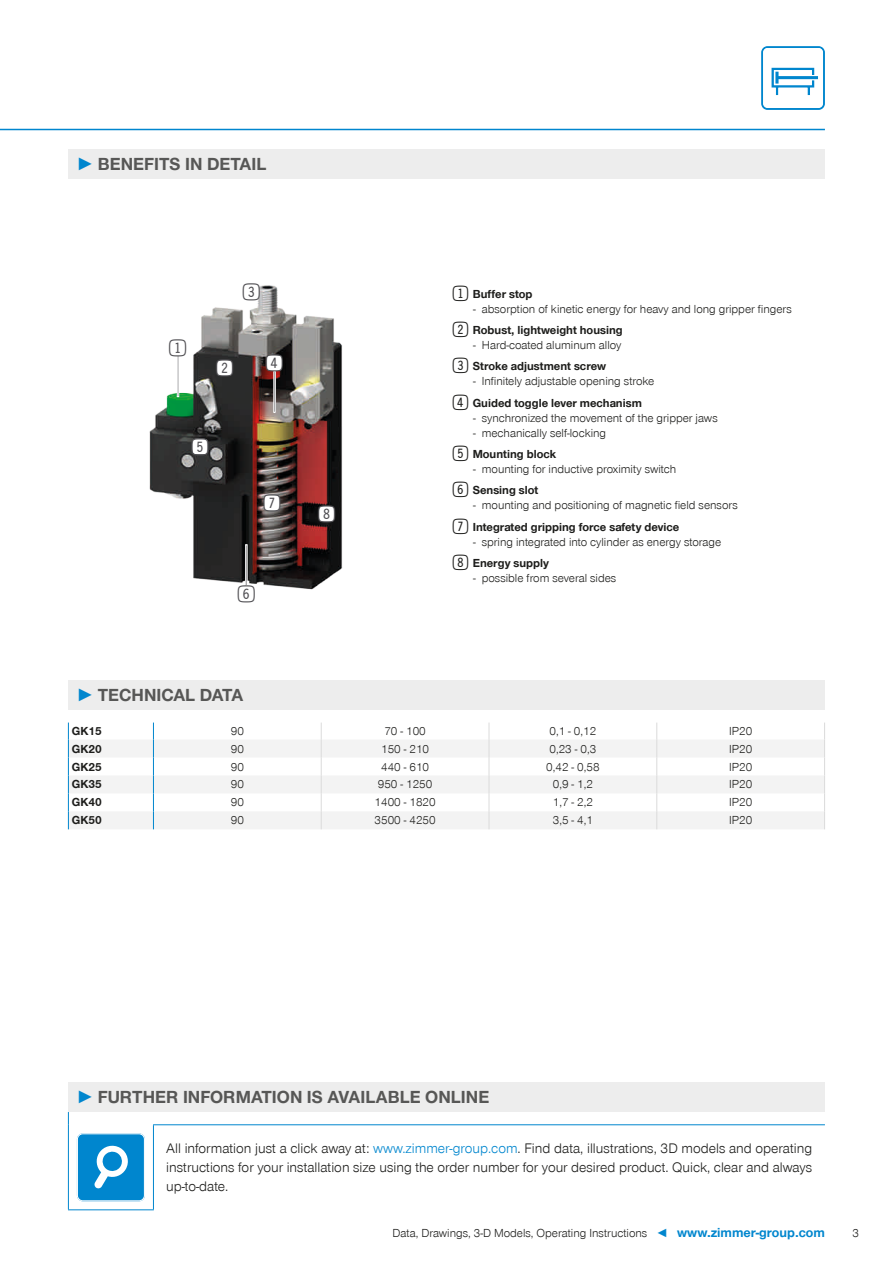
<style>
.page{position:relative;width:893px;height:1263px;background:#fff}
.page>*{position:absolute;margin:0;border:0;box-sizing:border-box;transform-origin:0 0}
.t1{font:28.2px "Double Digits Super Square";color:#4f4e52}
.t2{font:700 18px "Zimmer Group Sans Global";color:#575756}
.CB_AF_Fließtext_9_5{font:300 14.25px/19.2px "Zimmer Group Sans Global";color:#1d1d1b;text-align:justify}
.CB_AF_Seitenzahl_rec{font:300 12px "Zimmer Group Sans Global";color:#1d1d1b}
.CB_AF_Seitenzahl_lin{font:700 12px "Zimmer Group Sans Global";color:#1d1d1b}
.CB_AF_Fußnote_zentri{font:300 12px "Zimmer Group Sans Global";color:#1d1d1b}
.s1{font-family:"Zimmer Group Sans";color:#0086ce}
.s2{font-family:"Double Digits Super Square";font-weight:400;font-size:25.5px}
.s3{color:#0086ce}
.s4{font-weight:700;font-size:13.5px;color:#0086ce}
</style>
<div class="page">
<svg style="left:761px;top:46px;width:64px;height:64px"></svg>
<img style="left:149px;top:285px;width:194px;height:305px">
<div style="left:266px;top:355px;width:16px;height:16px;background:#fff;border-radius:50%"></div>
<div style="left:192px;top:439px;width:16px;height:15px;background:#fff;border-radius:50%"></div>
<div style="left:217px;top:360px;width:15px;height:16px;background:#fff;border-radius:50%"></div>
<div style="left:319px;top:506px;width:16px;height:16px;background:#fff;border-radius:50%"></div>
<div style="left:264px;top:495px;width:16px;height:16px;background:#fff;border-radius:50%"></div>
<div style="left:243px;top:284px;width:16px;height:15px;background:#fff;border-radius:50%"></div>
<div style="left:245px;top:544px;width:2px;height:42px;border:1px solid #fff"></div>
<div style="left:239px;top:586px;width:15px;height:16px;background:#fff;border-radius:50%"></div>
<div style="left:177px;top:355px;width:2px;height:42px;border:1px solid #fff"></div>
<div style="left:170px;top:339px;width:16px;height:16px;background:#fff;border-radius:50%"></div>
<hr style="left:0;top:129px;width:825px;height:1px;background:#0086ce">
<svg style="left:69px;top:739px;width:755px;height:90px;fill:#f3f3f3"></svg>
<svg style="left:68px;top:722px;width:1px;height:107px"></svg>
<svg style="left:153px;top:722px;width:1px;height:107px"></svg>
<svg style="left:321px;top:722px;width:1px;height:107px"></svg>
<svg style="left:489px;top:723px;width:1px;height:106px"></svg>
<svg style="left:656px;top:722px;width:1px;height:107px"></svg>
<svg style="left:824px;top:722px;width:1px;height:107px"></svg>
<div style="left:68px;top:149px;width:757px;height:30px;background:#ededed"></div>
<div style="left:68px;top:680px;width:757px;height:30px;background:#ededed"></div>
<div style="left:68px;top:1082px;width:757px;height:30px;background:#ededed"></div>
<hr style="left:153px;top:1124px;width:672px;height:1px;background:#0086ce">
<svg style="left:68px;top:1112px;width:1px;height:13px"></svg>
<hr style="left:68px;top:1125px;width:1px;height:84px;background:#0086ce">
<hr style="left:153px;top:1125px;width:1px;height:84px;background:#0086ce">
<hr style="left:68px;top:1209px;width:86px;height:1px;background:#0086ce">
<div style="left:77px;top:1133px;width:68px;height:68px;background:#0086ce;border-radius:6px"></div>
<svg style="left:94px;top:1145px;width:34px;height:44px"></svg>
<div style="left:77px;top:1133px;width:68px;height:68px;border:1px solid #fff;border-radius:5px"></div>
<p class="t2" style="left:77px;top:153px;width:191px"><span class="s1">►</span> BENEFITS IN DETAIL</p>
<p class="t1" style="left:169px;top:335px;width:23px">1</p>
<p class="t1" style="left:243px;top:280px;width:23px">3</p>
<p class="t1" style="left:216px;top:356px;width:23px">2</p>
<p class="t1" style="left:266px;top:351px;width:23px">4</p>
<p class="t1" style="left:192px;top:434px;width:23px">5</p>
<p class="t1" style="left:263px;top:496px;width:78px">7 8</p>
<p class="t1" style="left:238px;top:582px;width:23px">6</p>
<p class="t2" style="left:77px;top:684px;width:168px"><span class="s1">►</span> TECHNICAL DATA</p>
<p class="CB_AF_Seitenzahl_lin" style="left:453px;top:286px;width:81px"><span class="s2">1</span>Buffer stop</p>
<p class="CB_AF_Seitenzahl_rec" style="left:473px;top:301px;width:320px">- absorption of kinetic energy for heavy and long gripper fingers</p>
<p class="CB_AF_Seitenzahl_lin" style="left:453px;top:323px;width:171px"><span class="s2">2</span>Robust, lightweight housing</p>
<p class="CB_AF_Seitenzahl_rec" style="left:473px;top:338px;width:150px">- Hard-coated aluminum alloy</p>
<p class="CB_AF_Seitenzahl_lin" style="left:453px;top:359px;width:155px"><span class="s2">3</span>Stroke adjustment screw</p>
<p class="CB_AF_Seitenzahl_rec" style="left:473px;top:374px;width:183px">- Infinitely adjustable opening stroke</p>
<p class="CB_AF_Seitenzahl_lin" style="left:453px;top:395px;width:191px"><span class="s2">4</span>Guided toggle lever mechanism</p>
<p class="CB_AF_Seitenzahl_rec" style="left:473px;top:410px;width:246px">- synchronized the movement of the gripper jaws</p>
<p class="CB_AF_Seitenzahl_rec" style="left:473px;top:425px;width:134px">- mechanically self-locking</p>
<p class="CB_AF_Seitenzahl_lin" style="left:453px;top:447px;width:105px"><span class="s2">5</span>Mounting block</p>
<p class="CB_AF_Seitenzahl_rec" style="left:473px;top:462px;width:204px">- mounting for inductive proximity switch</p>
<p class="CB_AF_Seitenzahl_lin" style="left:453px;top:483px;width:87px"><span class="s2">6</span>Sensing slot</p>
<p class="CB_AF_Seitenzahl_rec" style="left:473px;top:498px;width:266px">- mounting and positioning of magnetic field sensors</p>
<p class="CB_AF_Seitenzahl_lin" style="left:453px;top:520px;width:228px"><span class="s2">7</span>Integrated gripping force safety device</p>
<p class="CB_AF_Seitenzahl_rec" style="left:473px;top:535px;width:250px">- spring integrated into cylinder as energy storage</p>
<p class="CB_AF_Seitenzahl_lin" style="left:453px;top:556px;width:98px"><span class="s2">8</span>Energy supply</p>
<p class="CB_AF_Seitenzahl_rec" style="left:473px;top:571px;width:145px">- possible from several sides</p>
<p class="CB_AF_Seitenzahl_lin" style="left:72px;top:724px;width:31px">GK15</p>
<p class="CB_AF_Fußnote_zentri" style="left:231px;top:724px;width:15px">90</p>
<p class="CB_AF_Fußnote_zentri" style="left:384px;top:724px;width:43px">70 - 100</p>
<p class="CB_AF_Fußnote_zentri" style="left:549px;top:724px;width:48px">0,1 - 0,12</p>
<p class="CB_AF_Fußnote_zentri" style="left:729px;top:724px;width:25px">IP20</p>
<p class="CB_AF_Seitenzahl_lin" style="left:72px;top:741px;width:31px">GK20</p>
<p class="CB_AF_Fußnote_zentri" style="left:231px;top:741px;width:15px">90</p>
<p class="CB_AF_Fußnote_zentri" style="left:381px;top:741px;width:50px">150 - 210</p>
<p class="CB_AF_Fußnote_zentri" style="left:549px;top:741px;width:48px">0,23 - 0,3</p>
<p class="CB_AF_Fußnote_zentri" style="left:729px;top:741px;width:25px">IP20</p>
<p class="CB_AF_Seitenzahl_lin" style="left:72px;top:759px;width:31px">GK25</p>
<p class="CB_AF_Fußnote_zentri" style="left:231px;top:759px;width:15px">90</p>
<p class="CB_AF_Fußnote_zentri" style="left:381px;top:759px;width:50px">440 - 610</p>
<p class="CB_AF_Fußnote_zentri" style="left:546px;top:759px;width:55px">0,42 - 0,58</p>
<p class="CB_AF_Fußnote_zentri" style="left:729px;top:759px;width:25px">IP20</p>
<p class="CB_AF_Seitenzahl_lin" style="left:72px;top:777px;width:31px">GK35</p>
<p class="CB_AF_Fußnote_zentri" style="left:231px;top:777px;width:15px">90</p>
<p class="CB_AF_Fußnote_zentri" style="left:378px;top:777px;width:56px">950 - 1250</p>
<p class="CB_AF_Fußnote_zentri" style="left:553px;top:777px;width:42px">0,9 - 1,2</p>
<p class="CB_AF_Fußnote_zentri" style="left:729px;top:777px;width:25px">IP20</p>
<p class="CB_AF_Seitenzahl_lin" style="left:72px;top:795px;width:31px">GK40</p>
<p class="CB_AF_Fußnote_zentri" style="left:231px;top:795px;width:15px">90</p>
<p class="CB_AF_Fußnote_zentri" style="left:375px;top:795px;width:63px">1400 - 1820</p>
<p class="CB_AF_Fußnote_zentri" style="left:553px;top:795px;width:42px">1,7 - 2,2</p>
<p class="CB_AF_Fußnote_zentri" style="left:729px;top:795px;width:25px">IP20</p>
<p class="CB_AF_Seitenzahl_lin" style="left:72px;top:813px;width:31px">GK50</p>
<p class="CB_AF_Fußnote_zentri" style="left:231px;top:813px;width:15px">90</p>
<p class="CB_AF_Fußnote_zentri" style="left:375px;top:813px;width:63px">3500 - 4250</p>
<p class="CB_AF_Fußnote_zentri" style="left:553px;top:813px;width:42px">3,5 - 4,1</p>
<p class="CB_AF_Fußnote_zentri" style="left:729px;top:813px;width:25px">IP20</p>
<p class="t2" style="left:77px;top:1086px;width:414px"><span class="s1">►</span> FURTHER INFORMATION IS AVAILABLE ONLINE</p>
<p class="CB_AF_Fließtext_9_5" style="left:166px;top:1138px;width:647px">All information just a click away at: <span class="s3">www.zimmer-group.com</span>. Find data, illustrations, 3D models and operating instructions for your installation size using the order number for your desired product. Quick, clear and always up-to-date.</p>
<p class="CB_AF_Seitenzahl_rec" style="left:392px;top:1226px;width:434px">Data, Drawings, 3-D Models, Operating Instructions <span class="s3">◄</span> <span class="s4">www.zimmer-group.com</span></p>
<p class="CB_AF_Seitenzahl_rec" style="left:852px;top:1226px;width:8px">3</p>
</div>
